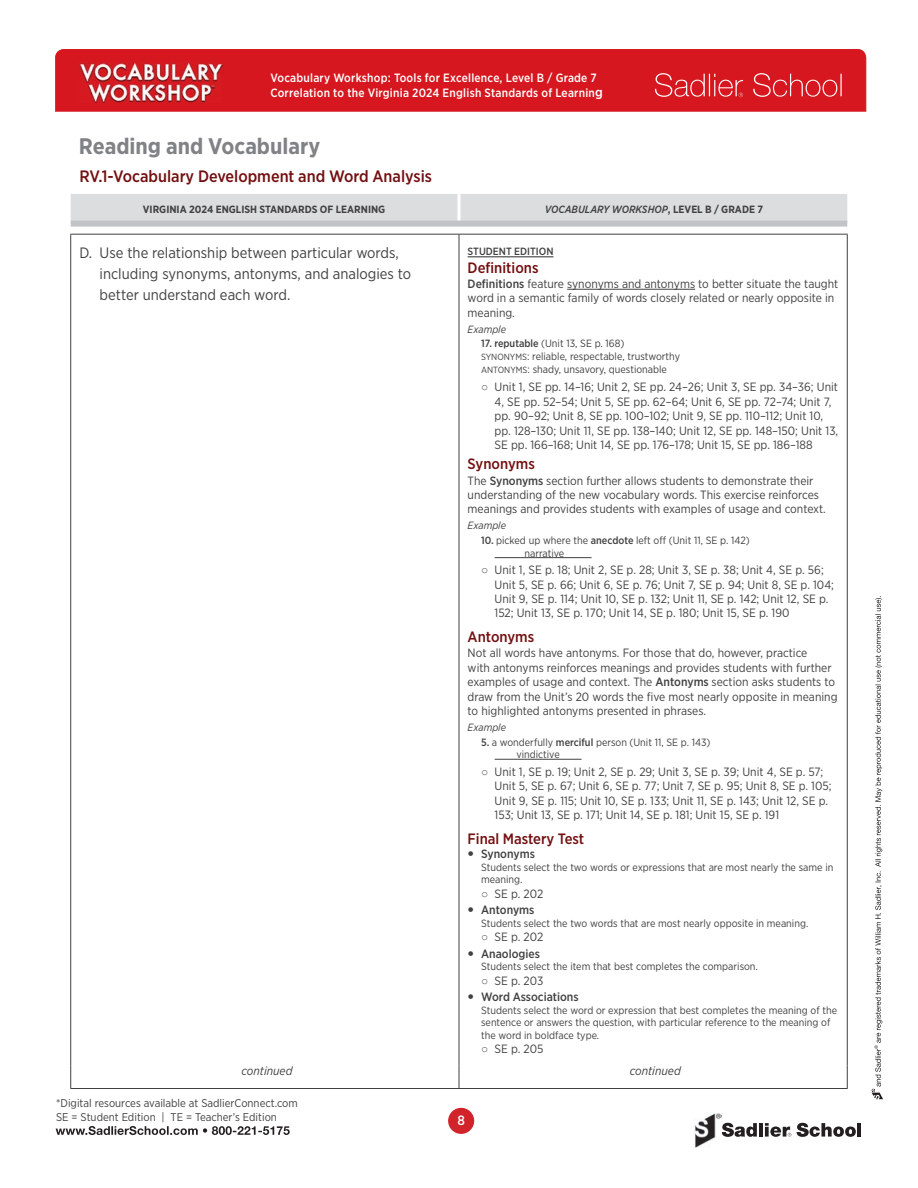
<style>
.page{position:relative;width:918px;height:1188px;background:#fff}
.page>*{position:absolute;margin:0;border:0;box-sizing:border-box;transform-origin:0 0}
.t1{font:700 22.5px "Gotham Narrow";color:#808285}
.TEKS_cluster_head_1st_Item{font:500 16.5px "Gotham Narrow";color:#730f10}
.VA_SOL_Level_1st_Item{font:15px/21px "Gotham Narrow";color:#414142}
.Features_Citations_Header_medium_line_sp{font:500 15px "Gotham Narrow";color:#730f10}
.Features_Citations_Header_medium{font:500 15px "Gotham Narrow";color:#730f10}
.t2{font:500 13.5px "Gotham Narrow";color:#fff}
.Small_NOTE_citation{font:12px/14.4px "Gotham Narrow";color:#414142}
.t3{font:500 12px/15px "Gotham Narrow";letter-spacing:.02em;color:#fff}
.t4{font:500 12px "Gotham Narrow";color:#414142}
.CONTINUED{font:italic 12px "Gotham Narrow";color:#414142}
.t5{font:11.25px/14.5px "Gotham Narrow";color:#414142}
.Small_NOTE_citation_indent_no_line_sp{font:10.5px/12.6px "Gotham Narrow";color:#414142}
.Example_1_indent{font:10.5px "Gotham Narrow";color:#414142}
.Table_header{font:700 10.5px "Gotham Narrow";color:#414142}
.Example_1_indent_line_sp{font:10.5px "Gotham Narrow";color:#414142}
.Table_header-2{font:italic 500 10.5px "Gotham Narrow";color:#414142}
.Example_ITAL{font:italic 10.5px "Gotham Narrow";color:#414142}
.Example_2_indents{font:10.5px "Gotham Narrow";color:#414142}
.Citation_Subhead{font:500 10.5px "Gotham Narrow";color:#414142}
.s1{font-size:13.5px}
.s2{font-weight:700;font-style:normal}
.s3{font-weight:500}
.s4{font-size:9px}
.s5{font-family:"Arial"}
</style>
<div class="page">
<div style="left:448px;top:1108px;width:26px;height:26px;background:#d1232a;border-radius:50%"></div>
<svg style="left:872px;top:596px;width:11px;height:503px"></svg>
<div style="left:55px;top:50px;width:811px;height:62px;background:#d7171f"></div>
<svg style="left:653px;top:73px;width:90px;height:24px;background:#dd3e45"></svg>
<svg style="left:752px;top:73px;width:90px;height:24px;background:#dc3940"></svg>
<svg style="left:56px;top:1126px;width:234px;height:9px"></svg>
<svg style="left:721px;top:1115px;width:36px;height:22px"></svg>
<hr style="left:759px;top:1123px;width:4px;height:14px;background:#231f20">
<svg style="left:797px;top:1123px;width:59px;height:14px"></svg>
<hr style="left:858px;top:1123px;width:3px;height:14px;background:#231f20">
<svg style="left:765px;top:1123px;width:26px;height:14px"></svg>
<img style="left:694px;top:1113px;width:27px;height:35px">
<img style="left:80px;top:63px;width:143px;height:39px">
<div style="left:71px;top:194px;width:776px;height:27px;background:#dcdddf"></div>
<svg style="left:459px;top:1065px;width:1px;height:23px"></svg>
<hr style="left:70px;top:235px;width:1px;height:830px;background:#414142">
<hr style="left:70px;top:234px;width:389px;height:1px;background:#414142">
<hr style="left:459px;top:234px;width:389px;height:1px;background:#414142">
<hr style="left:459px;top:235px;width:1px;height:830px;background:#414142">
<hr style="left:847px;top:235px;width:1px;height:830px;background:#414142">
<svg style="left:70px;top:1065px;width:1px;height:23px"></svg>
<svg style="left:847px;top:1065px;width:1px;height:23px"></svg>
<hr style="left:70px;top:1088px;width:389px;height:1px;background:#414142">
<hr style="left:459px;top:1088px;width:389px;height:1px;background:#414142">
<hr style="left:458px;top:194px;width:2px;height:27px;background:#fff">
<div style="left:71px;top:221px;width:388px;height:6px;background:#c2c3c6"></div>
<div style="left:459px;top:221px;width:388px;height:6px;background:#c2c3c6"></div>
<hr style="left:468px;top:256px;width:86px;height:1px;background:#414142">
<hr style="left:567px;top:289px;width:128px;height:1px;background:#414142">
<hr style="left:495px;top:557px;width:97px;height:1px;background:#414142">
<hr style="left:495px;top:759px;width:87px;height:1px;background:#414142">
<p class="t3" style="left:270px;top:70px;width:334px">Vocabulary Workshop: Tools for Excellence, Level B / Grade 7<br>Correlation to the Virginia 2024 English Standards of Learnin<span class="s1">g</span></p>
<h1 class="t1" style="left:79px;top:131px;width:243px">Reading and Vocabulary</h1>
<p class="TEKS_cluster_head_1st_Item" style="left:79px;top:166px;width:354px">RV.1-Vocabulary Development and Word Analysis</p>
<p class="Table_header" style="left:143px;top:203px;width:244px">VIRGINIA 2024 ENGLISH STANDARDS OF LEARNING</p>
<p class="Table_header-2" style="left:545px;top:203px;width:220px">VOCABULARY WORKSHOP<span class="s2">, LEVEL B / GRADE 7</span></p>
<p class="VA_SOL_Level_1st_Item" style="left:100px;top:242px;width:313px;text-indent:-20px">D. Use the relationship between particular words, including synonyms, antonyms, and analogies to better understand each word.</p>
<p class="Citation_Subhead" style="left:468px;top:244px;width:87px">STUDENT EDITION</p>
<p class="Features_Citations_Header_medium" style="left:468px;top:258px;width:72px">Definitions</p>
<p class="Small_NOTE_citation" style="left:468px;top:276px;width:372px"><span class="s3">Definitions</span> feature synonyms and antonyms to better situate the taught word in a semantic family of words closely related or nearly opposite in meaning.</p>
<p class="Example_ITAL" style="left:468px;top:322px;width:40px">Example</p>
<p class="Example_1_indent" style="left:481px;top:337px;width:145px"><span class="s3">17. reputable</span> (Unit 13, SE p. 168)</p>
<p class="Example_1_indent" style="left:481px;top:350px;width:200px"><span class="s4">SYNONYMS</span>: reliable, respectable, trustworthy</p>
<p class="Example_1_indent_line_sp" style="left:481px;top:362px;width:187px"><span class="s4">ANTONYMS</span>: shady, unsavory, questionable</p>
<p class="Small_NOTE_citation" style="left:495px;top:380px;width:345px;text-indent:-14px"><span class="s5">○</span> Unit 1, SE pp. 14–16; Unit 2, SE pp. 24–26; Unit 3, SE pp. 34–36; Unit 4, SE pp. 52–54; Unit 5, SE pp. 62–64; Unit 6, SE pp. 72–74; Unit 7, pp. 90–92; Unit 8, SE pp. 100–102; Unit 9, SE pp. 110–112; Unit 10, pp. 128–130; Unit 11, SE pp. 138–140; Unit 12, SE pp. 148–150; Unit 13, SE pp. 166–168; Unit 14, SE pp. 176–178; Unit 15, SE pp. 186–188</p>
<p class="Features_Citations_Header_medium" style="left:468px;top:454px;width:69px">Synonyms</p>
<p class="Small_NOTE_citation" style="left:468px;top:473px;width:360px">The <span class="s3">Synonyms</span> section further allows students to demonstrate their understanding of the new vocabulary words. This exercise reinforces meanings and provides students with examples of usage and context.</p>
<p class="Example_ITAL" style="left:468px;top:519px;width:40px">Example</p>
<p class="Example_1_indent" style="left:481px;top:534px;width:270px"><span class="s3">10.</span> picked up where the <span class="s3">anecdote</span> left off (Unit 11, SE p. 142)</p>
<p class="Example_2_indents" style="left:525px;top:546px;width:41px">narrative</p>
<p class="Small_NOTE_citation" style="left:495px;top:563px;width:341px;text-indent:-14px"><span class="s5">○</span> Unit 1, SE p. 18; Unit 2, SE p. 28; Unit 3, SE p. 38; Unit 4, SE p. 56; Unit 5, SE p. 66; Unit 6, SE p. 76; Unit 7, SE p. 94; Unit 8, SE p. 104; Unit 9, SE p. 114; Unit 10, SE p. 132; Unit 11, SE p. 142; Unit 12, SE p.<br>152; Unit 13, SE p. 170; Unit 14, SE p. 180; Unit 15, SE p. 190</p>
<p class="Features_Citations_Header_medium_line_sp" style="left:468px;top:627px;width:68px">Antonyms</p>
<p class="Small_NOTE_citation" style="left:468px;top:646px;width:371px">Not all words have antonyms. For those that do, however, practice<br>with antonyms reinforces meanings and provides students with further examples of usage and context. The <span class="s3">Antonyms</span> section asks students to draw from the Unit’s 20 words the five most nearly opposite in meaning to highlighted antonyms presented in phrases.</p>
<p class="Example_ITAL" style="left:468px;top:721px;width:40px">Example</p>
<p class="Example_1_indent" style="left:481px;top:735px;width:231px"><span class="s3">5.</span> a wonderfully <span class="s3">merciful</span> person (Unit 11, SE p. 143)</p>
<p class="Example_2_indents" style="left:516px;top:748px;width:45px">vindictive</p>
<p class="Small_NOTE_citation" style="left:495px;top:764px;width:338px;text-indent:-14px"><span class="s5">○</span> Unit 1, SE p. 19; Unit 2, SE p. 29; Unit 3, SE p. 39; Unit 4, SE p. 57; Unit 5, SE p. 67; Unit 6, SE p. 77; Unit 7, SE p. 95; Unit 8, SE p. 105; Unit 9, SE p. 115; Unit 10, SE p. 133; Unit 11, SE p. 143; Unit 12, SE p.<br>153; Unit 13, SE p. 171; Unit 14, SE p. 181; Unit 15, SE p. 191</p>
<p class="Features_Citations_Header_medium_line_sp" style="left:468px;top:829px;width:118px">Final Mastery Test</p>
<p class="t4" style="left:481px;top:846px;width:55px">Synonyms</p>
<p class="Small_NOTE_citation_indent_no_line_sp" style="left:481px;top:860px;width:354px">Students select the two words or expressions that are most nearly the same in meaning.</p>
<p class="Small_NOTE_citation" style="left:481px;top:886px;width:64px"><span class="s5">○</span> SE p. 202</p>
<p class="t4" style="left:481px;top:902px;width:55px">Antonyms</p>
<p class="Small_NOTE_citation_indent_no_line_sp" style="left:481px;top:916px;width:329px">Students select the two words that are most nearly opposite in meaning.</p>
<p class="Small_NOTE_citation" style="left:481px;top:929px;width:64px"><span class="s5">○</span> SE p. 202</p>
<p class="t4" style="left:481px;top:946px;width:60px">Anaologies</p>
<p class="Small_NOTE_citation_indent_no_line_sp" style="left:481px;top:960px;width:278px">Students select the item that best completes the comparison.</p>
<p class="Small_NOTE_citation" style="left:481px;top:973px;width:64px"><span class="s5">○</span> SE p. 203</p>
<p class="t4" style="left:481px;top:989px;width:99px">Word Associations</p>
<p class="Small_NOTE_citation_indent_no_line_sp" style="left:481px;top:1004px;width:357px">Students select the word or expression that best completes the meaning of the sentence or answers the question, with particular reference to the meaning of the word in boldface type.</p>
<p class="Small_NOTE_citation" style="left:481px;top:1042px;width:64px"><span class="s5">○</span> SE p. 205</p>
<p class="CONTINUED" style="left:241px;top:1063px;width:53px">continued</p>
<p class="CONTINUED" style="left:630px;top:1063px;width:53px">continued</p>
<p class="t5" style="left:56px;top:1095px;width:243px">*Digital resources available at SadlierConnect.com<br>SE = Student Edition | TE = Teacher’s Edition</p>
<p class="t2" style="left:458px;top:1112px;width:9px">8</p>
</div>
